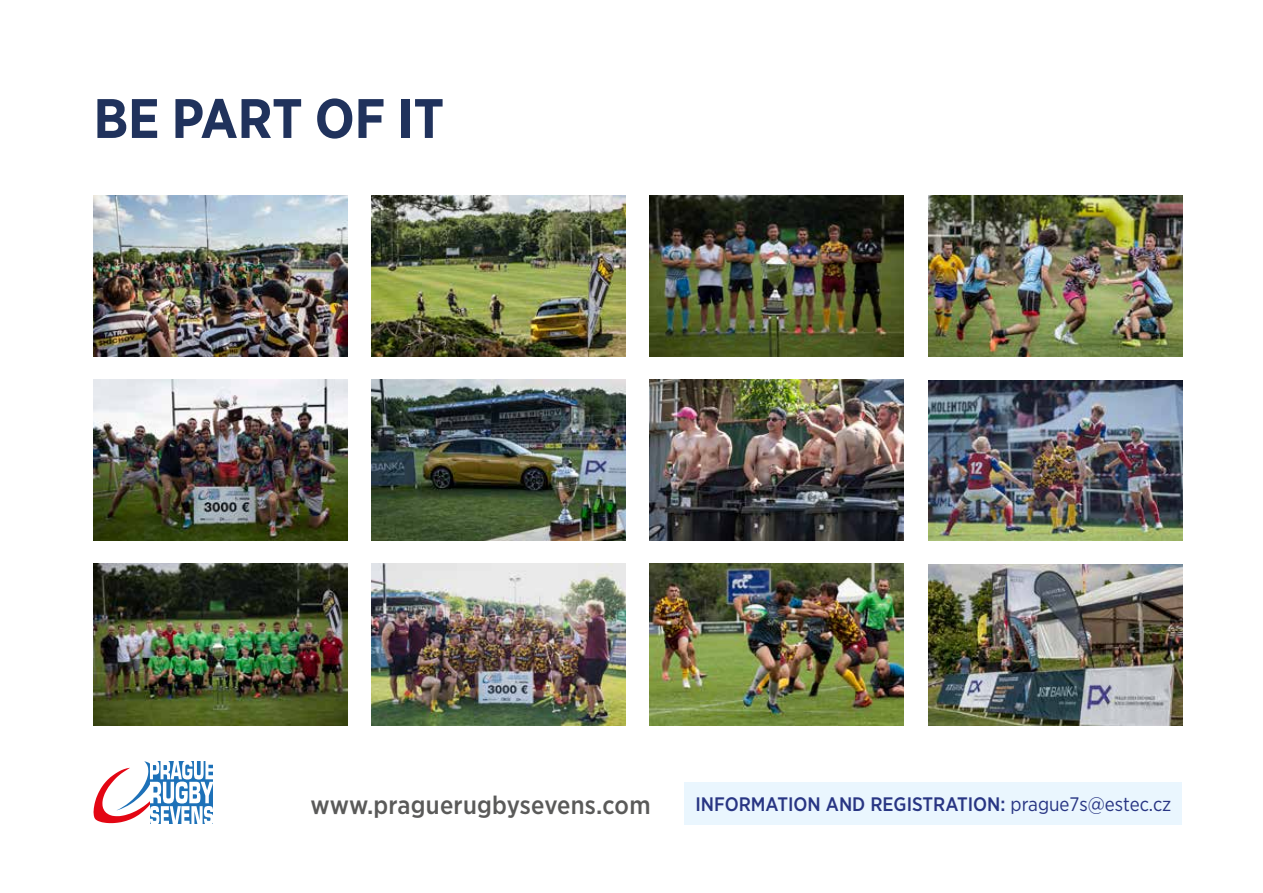
<style>
.page{position:relative;width:1263px;height:893px;background:#fff}
.page>*{position:absolute;margin:0;border:0;box-sizing:border-box;transform-origin:0 0}
.t1{font:700 55.5px "Gotham Narrow";letter-spacing:-.005em;color:#20325c}
.t2{font:500 25.5px "Gotham Narrow";letter-spacing:.01em;color:#5a5a59}
.t3{font:500 19.5px "Gotham Narrow";color:#283583}
.s1{font-weight:400}
</style>
<div class="page">
<img style="left:94px;top:564px;width:253px;height:161px">
<img style="left:650px;top:564px;width:254px;height:161px">
<img style="left:94px;top:196px;width:254px;height:161px">
<img style="left:650px;top:196px;width:254px;height:161px">
<img style="left:94px;top:380px;width:254px;height:161px">
<img style="left:650px;top:380px;width:254px;height:161px">
<img style="left:372px;top:564px;width:254px;height:161px">
<img style="left:928px;top:564px;width:254px;height:161px">
<img style="left:372px;top:196px;width:254px;height:161px">
<img style="left:928px;top:196px;width:254px;height:161px">
<img style="left:372px;top:380px;width:254px;height:161px">
<img style="left:928px;top:380px;width:254px;height:161px">
<svg style="left:94px;top:761px;width:119px;height:63px"></svg>
<div style="left:685px;top:782px;width:497px;height:43px;background:#eaf6fe"></div>
<h1 class="t1" style="left:94px;top:83px;width:352px">BE PART OF IT</h1>
<h2 class="t2" style="left:311px;top:789px;width:341px">www.praguerugbysevens.com</h2>
<p class="t3" style="left:695px;top:792px;width:478px">INFORMATION AND REGISTRATION: <span class="s1">prague7s@estec.cz</span></p>
</div>
